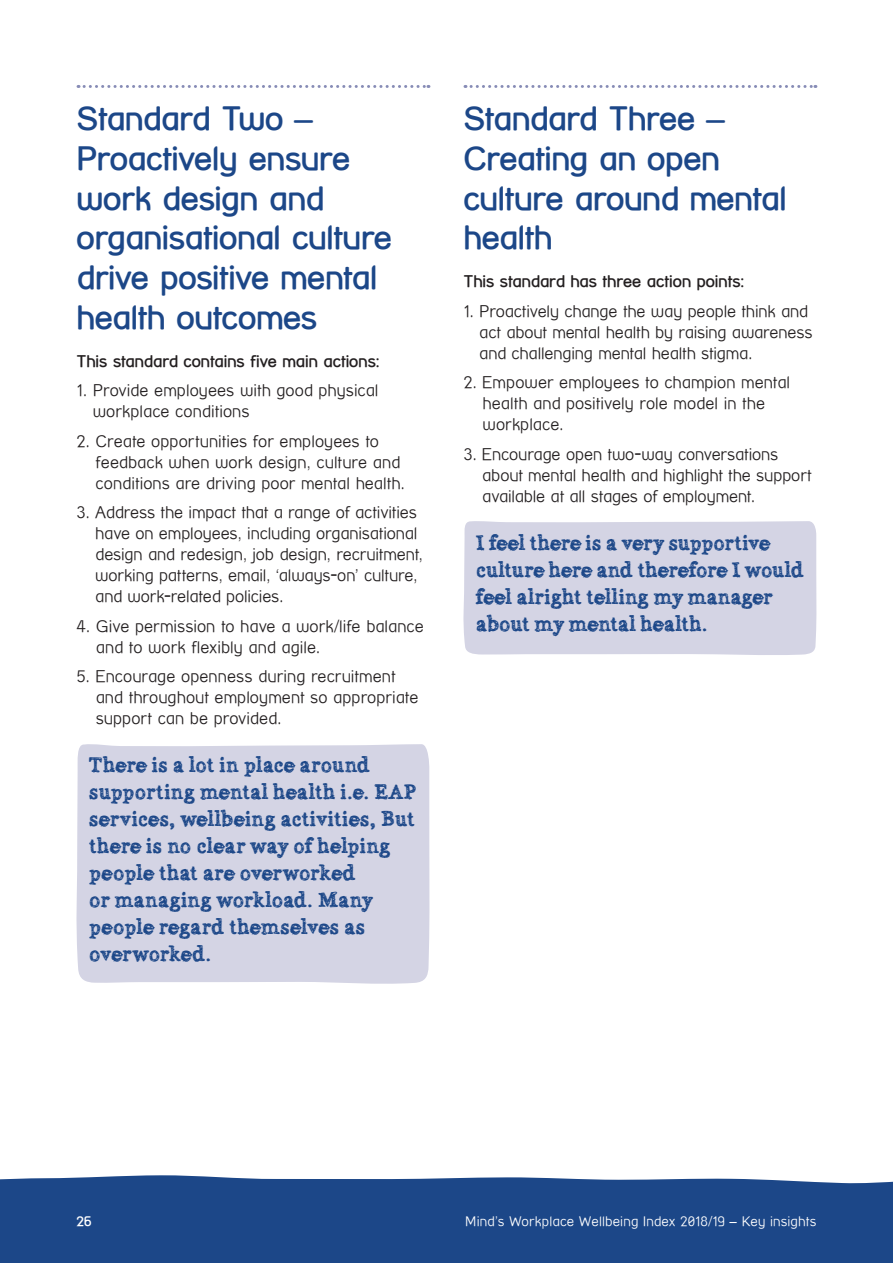
<style>
.page{position:relative;width:893px;height:1263px;background:#fff}
.page>*{position:absolute;margin:0;border:0;box-sizing:border-box;transform-origin:0 0}
.t1{font:700 33px/39.6px "Street Corner";letter-spacing:-.01em;color:#1c4788}
.t2{font:21px/27px "Alabama";letter-spacing:.025em;color:#1c4788}
.t3{font:100 16.5px/21px "Street Corner";letter-spacing:-.005em;color:#231f20}
.t4{font:700 16.5px "Street Corner";color:#231f20}
.t5{font:100 13.5px "Street Corner";letter-spacing:.005em;color:#fff}
.t6{font:700 13.5px "Street Corner";color:#fff}
</style>
<div class="page">
<div style="left:0;top:1175px;width:893px;height:88px;background:#1c4788"></div>
<div style="left:76px;top:744px;width:353px;height:240px;background:#d4d4e4"></div>
<div style="left:463px;top:521px;width:353px;height:134px;background:#d4d4e4"></div>
<svg style="left:78px;top:85px;width:351px;height:3px"></svg>
<svg style="left:465px;top:85px;width:351px;height:3px"></svg>
<h1 class="t1" style="left:77px;top:99px;width:317px">Standard Two –<br>Proactively ensure work design and organisational culture drive positive mental health outcomes</h1>
<p class="t4" style="left:77px;top:351px;width:304px">This standard contains five main actions:</p>
<p class="t3" style="left:93px;top:380px;width:287px;text-indent:-16px">1. Provide employees with good physical workplace conditions</p>
<p class="t3" style="left:96px;top:430px;width:311px;text-indent:-19px">2. Create opportunities for employees to feedback when work design, culture and conditions are driving poor mental health.</p>
<p class="t3" style="left:95px;top:502px;width:329px;text-indent:-19px">3. Address the impact that a range of activities have on employees, including organisational design and redesign, job design, recruitment, working patterns, email, ‘always-on’ culture, and work-related policies.</p>
<p class="t3" style="left:96px;top:615px;width:330px;text-indent:-19px">4. Give permission to have a work/life balance and to work flexibly and agile.</p>
<p class="t3" style="left:96px;top:666px;width:324px;text-indent:-19px">5. Encourage openness during recruitment and throughout employment so appropriate support can be provided.</p>
<p class="t2" style="left:89px;top:752px;width:329px">There is a lot in place around supporting mental health i.e. EAP services, wellbeing activities, But there is no clear way of helping people that are overworked<br>or managing workload. Many people regard themselves as overworked.</p>
<h1 class="t1" style="left:463px;top:99px;width:325px">Standard Three –<br>Creating an open culture around mental health</h1>
<p class="t4" style="left:463px;top:272px;width:282px">This standard has three action points:</p>
<p class="t3" style="left:479px;top:300px;width:335px;text-indent:-16px">1. Proactively change the way people think and act about mental health by raising awareness and challenging mental health stigma.</p>
<p class="t3" style="left:483px;top:372px;width:309px;text-indent:-19px">2. Empower employees to champion mental health and positively role model in the workplace.</p>
<p class="t3" style="left:482px;top:443px;width:331px;text-indent:-19px">3. Encourage open two-way conversations about mental health and highlight the support available at all stages of employment.</p>
<p class="t2" style="left:476px;top:530px;width:329px">I feel there is a very supportive culture here and therefore I would feel alright telling my manager about my mental health.</p>
<p class="t6" style="left:77px;top:1213px;width:17px">26</p>
<p class="t5" style="left:465px;top:1213px;width:353px">Mind’s Workplace Wellbeing Index 2018/19 – Key insights</p>
</div>
